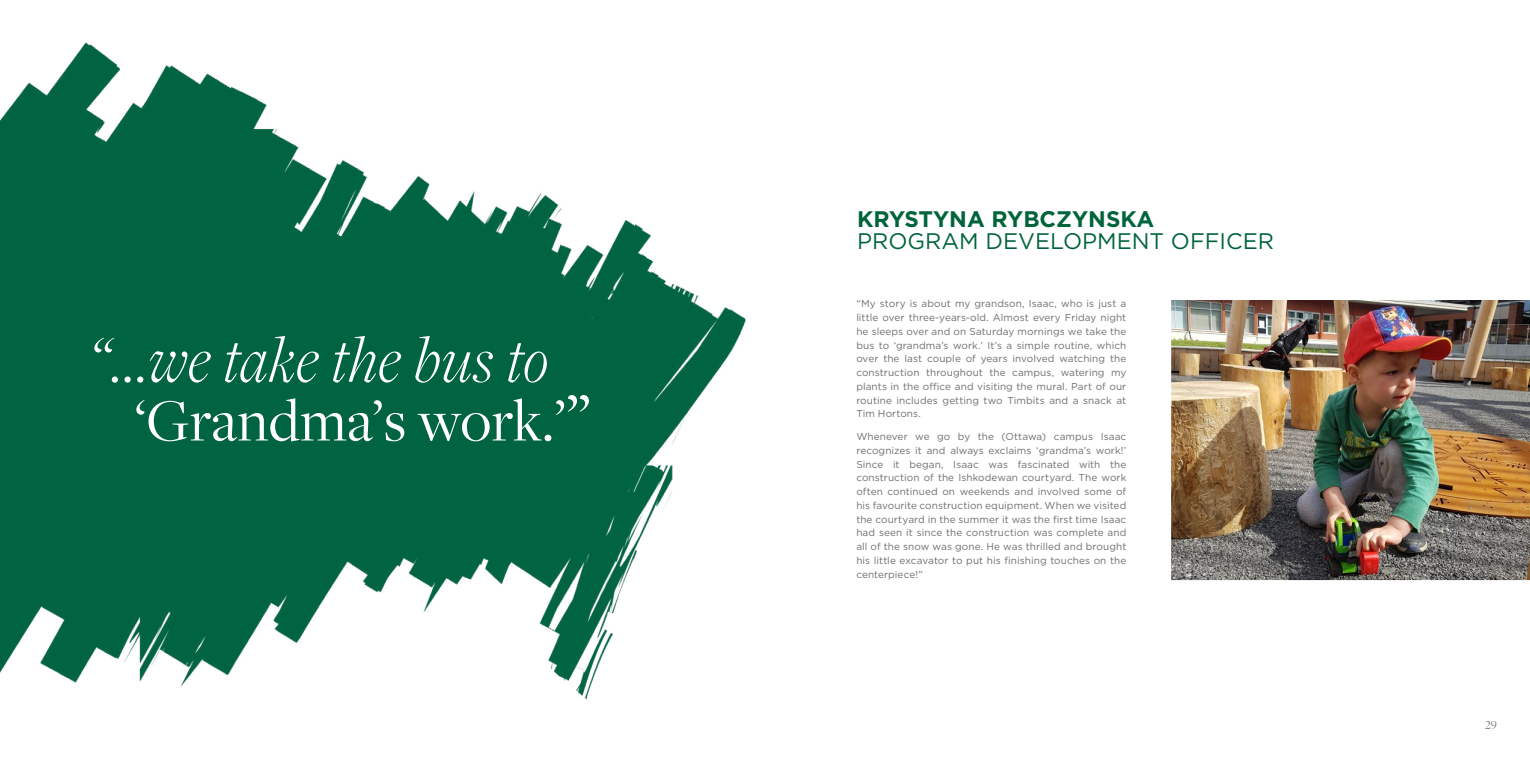
<style>
.page{position:relative;width:1530px;height:765px;background:#fff}
.page>*{position:absolute;margin:0;border:0;box-sizing:border-box;transform-origin:0 0}
.t1{font:italic 300 68px "Freight Disp Pro";letter-spacing:.005em;color:#fff}
.t2{font:62px "Freight Disp Pro";letter-spacing:.005em;color:#fff}
.t3{font:22.5px "Gotham";color:#00643b}
.t4{font:700 22.5px "Gotham";color:#00643b}
.t5{font:12.5px "Freight Disp Pro";color:#6d6e71}
.t6{font:10px/13.8px "Gotham";letter-spacing:.005em;color:#6d6e71;text-align:justify}
.s1{font-size:70px}
</style>
<div class="page">
<img style="left:0;top:42px;width:746px;height:658px">
<img style="left:1171px;top:300px;width:359px;height:280px">
<h1 class="t1" style="left:89px;top:315px;width:461px">“...we take the bus to</h1>
<h2 class="t2" style="left:135px;top:380px;width:457px">‘Grandma’s work.’<span class="s1">”</span></h2>
<h3 class="t4" style="left:857px;top:204px;width:299px">KRYSTYNA RYBCZYNSKA</h3>
<h3 class="t3" style="left:857px;top:227px;width:419px">PROGRAM DEVELOPMENT OFFICER</h3>
<p class="t6" style="left:856px;top:297px;width:272px">“My story is about my grandson, Isaac, who is just a little over three-years-old. Almost every Friday night he sleeps over and on Saturday mornings we take the bus to ‘grandma’s work.’ It’s a simple routine, which over the last couple of years involved watching the construction throughout the campus, watering my plants in the office and visiting the mural. Part of our routine includes getting two Timbits and a snack at Tim Hortons.</p>
<p class="t6" style="left:856px;top:429px;width:272px">Whenever we go by the (Ottawa) campus Isaac recognizes it and always exclaims ‘grandma’s work!’ Since it began, Isaac was fascinated with the construction of the Ishkodewan courtyard. The work often continued on weekends and involved some of his favourite construction equipment. When we visited the courtyard in the summer it was the first time Isaac had seen it since the construction was complete and all of the snow was gone. He was thrilled and brought his little excavator to put his finishing touches on the centerpiece!”</p>
<p class="t5" style="left:1485px;top:716px;width:13px">29</p>
</div>
